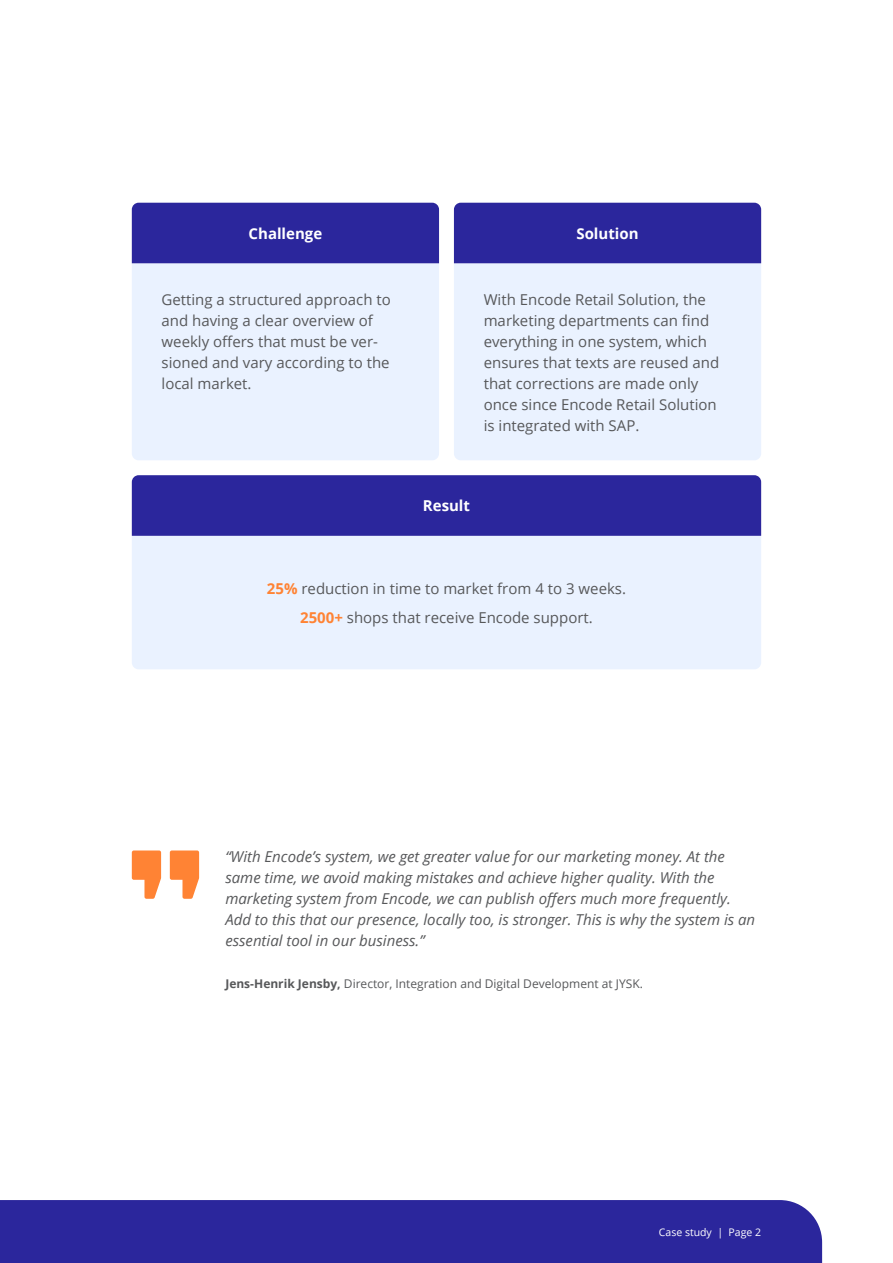
<style>
.page{position:relative;width:893px;height:1263px;background:#fff}
.page>*{position:absolute;margin:0;border:0;box-sizing:border-box;transform-origin:0 0}
.Brødtekst_1_column{font:15px/21px "Open Sans";color:#57585a}
.Citat{font:italic 15px/21px "Open Sans";color:#57585a}
.Brødtekst_1_column-2{font:700 15px "Open Sans";color:#fff}
.Brødtekst_1_column-3{font:12px "Open Sans";color:#57585a}
.t1{font:10.5px "Open Sans";color:#fff}
.s1{font-weight:700;color:#ff8334}
.s2{font-weight:700}
</style>
<div class="page">
<div style="left:0;top:1200px;width:822px;height:63px;background:#2b269c"></div>
<div style="left:132px;top:263px;width:307px;height:197px;background:#eaf2ff"></div>
<div style="left:132px;top:536px;width:629px;height:133px;background:#eaf2ff"></div>
<div style="left:454px;top:263px;width:307px;height:197px;background:#eaf2ff"></div>
<div style="left:132px;top:203px;width:307px;height:60px;background:#2b269c"></div>
<div style="left:132px;top:475px;width:629px;height:61px;background:#2b269c"></div>
<div style="left:454px;top:203px;width:307px;height:60px;background:#2b269c"></div>
<svg style="left:132px;top:850px;width:29px;height:49px"></svg>
<svg style="left:170px;top:850px;width:29px;height:49px"></svg>
<p class="Brødtekst_1_column-2" style="left:249px;top:223px;width:75px">Challenge</p>
<p class="Brødtekst_1_column" style="left:162px;top:288px;width:231px">Getting a structured approach to and having a clear overview of weekly offers that must be ver&shy;sioned and vary according to the local market.</p>
<p class="Brødtekst_1_column-2" style="left:576px;top:223px;width:64px">Solution</p>
<p class="Brødtekst_1_column" style="left:484px;top:288px;width:237px">With Encode Retail Solution, the marketing departments can find everything in one system, which ensures that texts are reused and that corrections are made only once since Encode Retail Solution is integrated with SAP.</p>
<p class="Brødtekst_1_column-2" style="left:423px;top:495px;width:49px">Result</p>
<p class="Brødtekst_1_column" style="left:267px;top:577px;width:361px"><span class="s1">25%</span> reduction in time to market from 4 to 3 weeks.</p>
<p class="Brødtekst_1_column" style="left:300px;top:607px;width:294px"><span class="s1">2500+</span> shops that receive Encode support.</p>
<p class="Citat" style="left:225px;top:846px;width:531px">“With Encode’s system, we get greater value for our marketing money. At the same time, we avoid making mistakes and achieve higher quality. With the marketing system from Encode, we can publish offers much more frequently.<br>Add to this that our presence, locally too, is stronger. This is why the system is an essential tool in our business.”</p>
<p class="Brødtekst_1_column-3" style="left:225px;top:975px;width:419px"><span class="s2">Jens-Henrik Jensby,</span> Director, Integration and Digital Development at JYSK.</p>
<p class="t1" style="left:659px;top:1224px;width:104px">Case study | Page 2</p>
</div>
